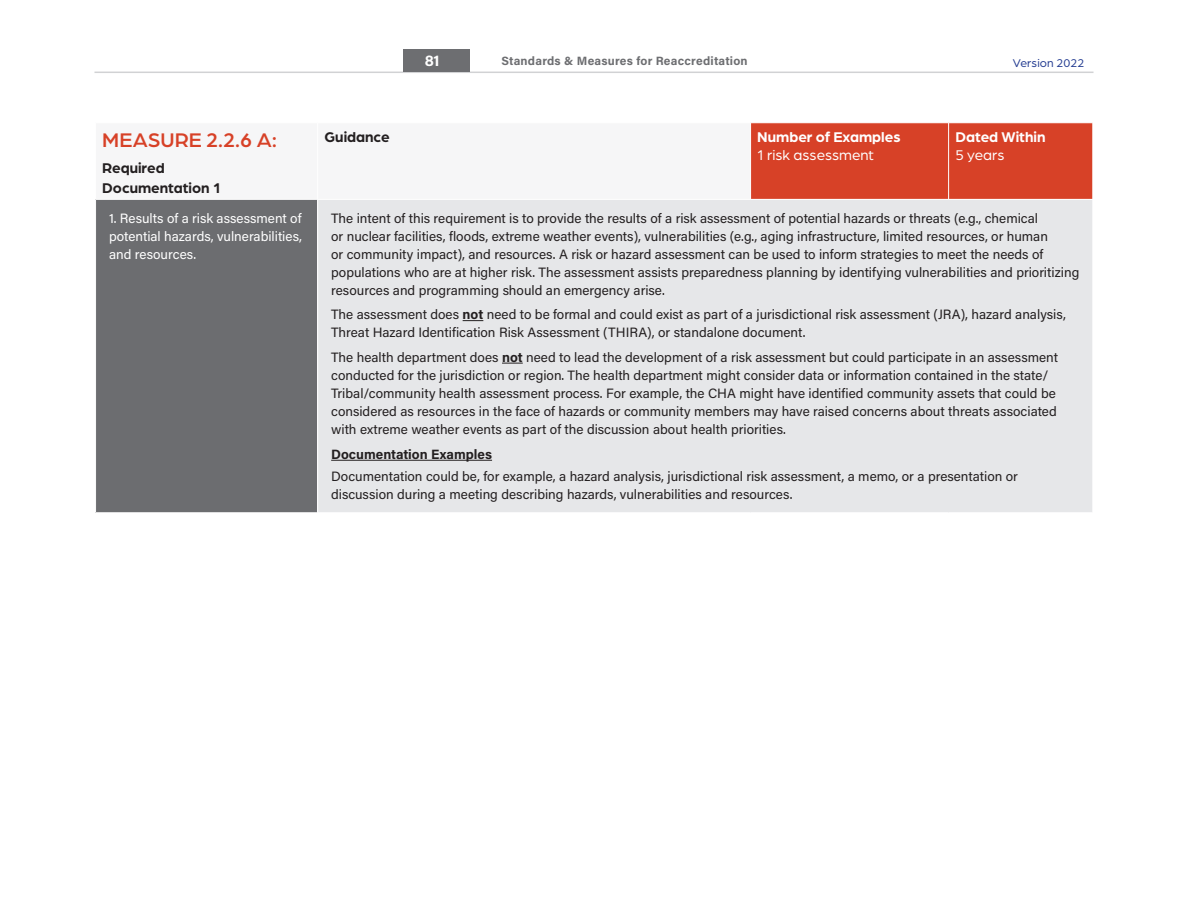
<style>
.page{position:relative;width:1188px;height:918px;background:#fff}
.page>*{position:absolute;margin:0;border:0;box-sizing:border-box;transform-origin:0 0}
.Measure___Domain_2__bright_red{font:500 21px "Arboria";color:#d74127}
.Table_heading_1{font:700 15px/19.5px "Arboria";color:#231f20}
.Table_heading_1___white{font:700 15px "Arboria";color:#fff}
.Table_heading_1___white-2{font:15px "Arboria";color:#fff}
.t1{font:700 15px "Acumin Pro";color:#fff}
.TABLE_Body{font:13.5px/18px "Acumin Pro";color:#231f20}
.TABLE_side_bar___white{font:13.5px/18px "Acumin Pro";color:#fff;text-align:justify}
.TABLE_Heading_2{font:700 13.5px "Acumin Pro";color:#231f20}
.t2{font:700 12px "Acumin Pro";letter-spacing:.015em;color:#6d6e71}
.t3{font:12px "Arboria";letter-spacing:.01em;color:#243c91}
.s1{font-weight:700}
</style>
<div class="page">
<hr style="left:94px;top:72px;width:1000px;height:1px;background:#d1d2d4">
<div style="left:403px;top:49px;width:67px;height:23px;background:#6d6e71"></div>
<div style="left:751px;top:123px;width:342px;height:76px;background:#d74127"></div>
<div style="left:96px;top:199px;width:222px;height:314px;background:#6c6d70"></div>
<div style="left:318px;top:199px;width:775px;height:314px;background:#e6e7e9"></div>
<hr style="left:948px;top:123px;width:1px;height:76px;background:#fff">
<hr style="left:95px;top:199px;width:223px;height:1px;background:#fff">
<hr style="left:318px;top:199px;width:433px;height:1px;background:#fff">
<hr style="left:317px;top:200px;width:1px;height:313px;background:#fff">
<hr style="left:751px;top:199px;width:198px;height:1px;background:#fff">
<hr style="left:949px;top:199px;width:144px;height:1px;background:#fff">
<hr style="left:95px;top:512px;width:223px;height:1px;background:#fff">
<hr style="left:318px;top:512px;width:433px;height:1px;background:#fff">
<hr style="left:751px;top:512px;width:198px;height:1px;background:#fff">
<hr style="left:949px;top:512px;width:144px;height:1px;background:#fff">
<svg style="left:463px;top:320px;width:20px;height:1px"></svg>
<svg style="left:502px;top:363px;width:21px;height:1px"></svg>
<hr style="left:331px;top:460px;width:161px;height:1px;background:#231f20">
<h3 class="Measure___Domain_2__bright_red" style="left:102px;top:126px;width:176px">MEASURE 2.2.6 A:</h3>
<h4 class="Table_heading_1" style="left:102px;top:157px;width:120px">Required<br>Documentation 1</h4>
<p class="t1" style="left:425px;top:51px;width:16px">81</p>
<p class="t2" style="left:501px;top:52px;width:248px">Standards &amp; Measures for Reaccreditation</p>
<p class="t3" style="left:1013px;top:55px;width:73px">Version 2022</p>
<h4 class="Table_heading_1" style="left:324px;top:126px;width:67px">Guidance</h4>
<h4 class="Table_heading_1___white" style="left:757px;top:127px;width:145px">Number of Examples</h4>
<h4 class="Table_heading_1___white-2" style="left:757px;top:145px;width:118px">1 risk assessment</h4>
<h4 class="Table_heading_1___white" style="left:955px;top:127px;width:92px">Dated Within</h4>
<h4 class="Table_heading_1___white-2" style="left:955px;top:145px;width:51px">5 years</h4>
<p class="TABLE_side_bar___white" style="left:109px;top:209px;width:195px">1. Results of a risk assessment of potential hazards, vulnerabilities, and resources.</p>
<p class="TABLE_Body" style="left:331px;top:209px;width:750px">The intent of this requirement is to provide the results of a risk assessment of potential hazards or threats (e.g., chemical<br>or nuclear facilities, floods, extreme weather events), vulnerabilities (e.g., aging infrastructure, limited resources, or human<br>or community impact), and resources. A risk or hazard assessment can be used to inform strategies to meet the needs of populations who are at higher risk. The assessment assists preparedness planning by identifying vulnerabilities and prioritizing resources and programming should an emergency arise.</p>
<p class="TABLE_Body" style="left:331px;top:305px;width:736px">The assessment does <span class="s1">not</span> need to be formal and could exist as part of a jurisdictional risk assessment (JRA), hazard analysis,<br>Threat Hazard Identification Risk Assessment (THIRA), or standalone document.</p>
<p class="TABLE_Body" style="left:331px;top:347px;width:728px">The health department does <span class="s1">not</span> need to lead the development of a risk assessment but could participate in an assessment conducted for the jurisdiction or region. The health department might consider data or information contained in the state/ Tribal/community health assessment process. For example, the CHA might have identified community assets that could be considered as resources in the face of hazards or community members may have raised concerns about threats associated with extreme weather events as part of the discussion about health priorities.</p>
<h6 class="TABLE_Heading_2" style="left:331px;top:445px;width:162px">Documentation Examples</h6>
<p class="TABLE_Body" style="left:331px;top:467px;width:688px">Documentation could be, for example, a hazard analysis, jurisdictional risk assessment, a memo, or a presentation or discussion during a meeting describing hazards, vulnerabilities and resources.</p>
</div>
